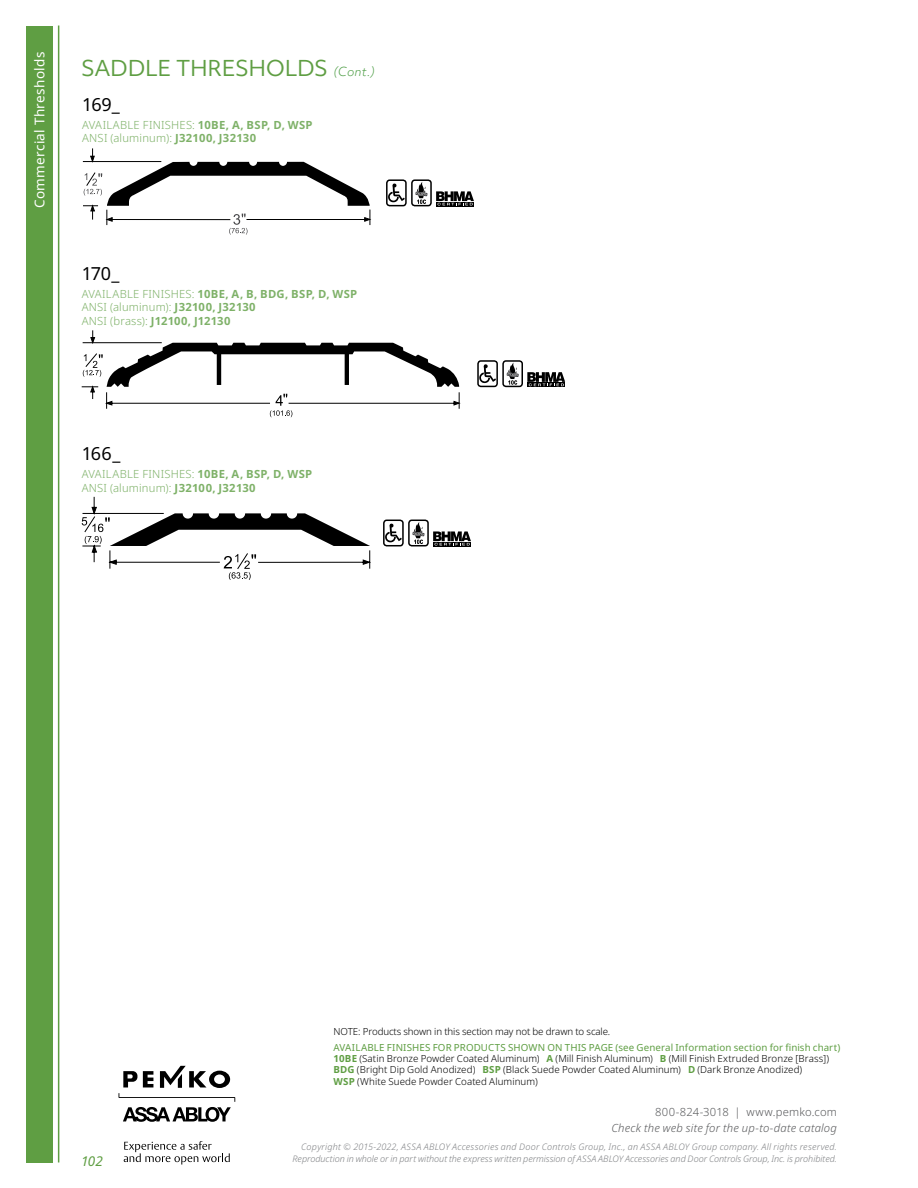
<style>
.page{position:relative;width:918px;height:1188px;background:#fff}
.page>*{position:absolute;margin:0;border:0;box-sizing:border-box;transform-origin:0 0}
.t1{font:21px "Objektiv Mk 2";letter-spacing:-.015em;color:#5f9e43}
.t2{font:18px "Noto Sans";letter-spacing:-.035em;color:#000}
.t3{font:13.5px "Noto Sans";letter-spacing:.025em;color:#fff}
.t4{font:italic 13.5px "Noto Sans";color:#5f9e43}
.t5{font:300 11.25px/13.5px "Noto Sans";letter-spacing:.02em;color:#7eb168}
.t6{font:700 11.25px/13.5px "Noto Sans";letter-spacing:.025em;color:#7eb168}
.t7{font:italic 300 11.25px "Noto Sans";letter-spacing:.015em;color:#58595b}
.t8{font:300 11.25px "Noto Sans";letter-spacing:.02em;color:#58595b}
.t9{font:300 9.75px/11.2px "Noto Sans";letter-spacing:.005em;color:#000}
.t10{font:300 9.75px "Noto Sans";letter-spacing:-.015em;color:#000}
.t11{font:italic 300 9px/12px "Noto Sans";letter-spacing:.005em;color:#808285;text-align:right}
.s1{font-weight:300;font-style:italic;font-size:12px;color:#4d9d45}
.s2{font-weight:700}
.s3{font-weight:300}
.s4{font-weight:400;color:#5f9e43}
.s5{font-weight:700;color:#5f9e43}
</style>
<div class="page">
<hr style="left:58px;top:26px;width:1px;height:1136px;background:#5f9e43">
<div style="left:26px;top:26px;width:27px;height:1136px;background:#5f9e43"></div>
<svg style="left:118px;top:1066px;width:117px;height:56px"></svg>
<svg style="left:124px;top:1141px;width:106px;height:24px"></svg>
<svg style="left:82px;top:497px;width:288px;height:82px"></svg>
<svg style="left:82px;top:330px;width:378px;height:87px"></svg>
<svg style="left:83px;top:148px;width:288px;height:87px"></svg>
<div style="left:386px;top:179px;width:21px;height:27px;border:2px solid #000;border-radius:3px"></div>
<svg style="left:388px;top:183px;width:18px;height:20px"></svg>
<div style="left:477px;top:360px;width:21px;height:27px;border:2px solid #000;border-radius:3px"></div>
<svg style="left:479px;top:364px;width:18px;height:19px"></svg>
<div style="left:383px;top:520px;width:21px;height:26px;border:2px solid #000;border-radius:3px"></div>
<svg style="left:385px;top:523px;width:18px;height:20px"></svg>
<svg style="left:436px;top:205px;width:38px;height:1px"></svg>
<svg style="left:436px;top:191px;width:38px;height:14px"></svg>
<svg style="left:527px;top:386px;width:38px;height:1px"></svg>
<svg style="left:527px;top:372px;width:38px;height:14px"></svg>
<svg style="left:433px;top:531px;width:38px;height:15px"></svg>
<div style="left:411px;top:179px;width:21px;height:27px;border:2px solid #000;border-radius:3px"></div>
<svg style="left:416px;top:182px;width:11px;height:22px"></svg>
<div style="left:502px;top:360px;width:21px;height:27px;border:2px solid #000;border-radius:3px"></div>
<svg style="left:507px;top:363px;width:11px;height:22px"></svg>
<div style="left:408px;top:520px;width:21px;height:26px;border:2px solid #000;border-radius:3px"></div>
<svg style="left:413px;top:522px;width:11px;height:22px"></svg>
<h3 class="t3" style="left:30px;top:208px;width:158px;rotate:-90deg">Commercial Thresholds</h3>
<h1 class="t1" style="left:81px;top:54px;width:295px">SADDLE THRESHOLDS <span class="s1">(Cont.)</span></h1>
<h2 class="t2" style="left:82px;top:92px;width:39px">169_</h2>
<p class="t5" style="left:82px;top:118px;width:232px">AVAILABLE FINISHES: <span class="s2">10BE, A, BSP, D, WSP<br></span>ANSI (aluminum): <span class="s2">J32100, J32130</span></p>
<h2 class="t2" style="left:82px;top:260px;width:39px">170_</h2>
<p class="t6" style="left:82px;top:287px;width:277px"><span class="s3">AVAILABLE FINISHES:</span> 10BE, A, B, BDG, BSP, D, WSP<br><span class="s3">ANSI (aluminum):</span> J32100, J32130<br><span class="s3">ANSI (brass):</span> J12100, J12130</p>
<h2 class="t2" style="left:82px;top:441px;width:40px">166_</h2>
<p class="t5" style="left:82px;top:468px;width:232px">AVAILABLE FINISHES: <span class="s2">10BE, A, BSP, D, WSP<br></span>ANSI (aluminum): <span class="s2">J32100, J32130</span></p>
<h3 class="t4" style="left:81px;top:1152px;width:23px">102</h3>
<p class="t10" style="left:334px;top:1025px;width:278px">NOTE: Products shown in this section may not be drawn to scale.</p>
<p class="t9" style="left:334px;top:1042px;width:508px"><span class="s4">AVAILABLE FINISHES FOR PRODUCTS SHOWN ON THIS PAGE (see General Information section for finish chart)<br></span><span class="s5">10BE</span> (Satin Bronze Powder Coated Aluminum) <span class="s5">A</span> (Mill Finish Aluminum) <span class="s5">B</span> (Mill Finish Extruded Bronze [Brass])<br><span class="s5">BDG</span> (Bright Dip Gold Anodized) <span class="s5">BSP</span> (Black Suede Powder Coated Aluminum) <span class="s5">D</span> (Dark Bronze Anodized)<br><span class="s5">WSP</span> (White Suede Powder Coated Aluminum)</p>
<p class="t8" style="left:655px;top:1104px;width:183px">800-824-3018 | www.pemko.com</p>
<p class="t7" style="left:611px;top:1120px;width:227px">Check the web site for the up-to-date catalog</p>
<p class="t11" style="left:293px;top:1141px;width:546px">Copyright © 2015-2022, ASSA ABLOY Accessories and Door Controls Group, Inc., an ASSA ABLOY Group company. All rights reserved.<br>Reproduction in whole or in part without the express written permission of ASSA ABLOY Accessories and Door Controls Group, Inc. is prohibited.</p>
</div>
